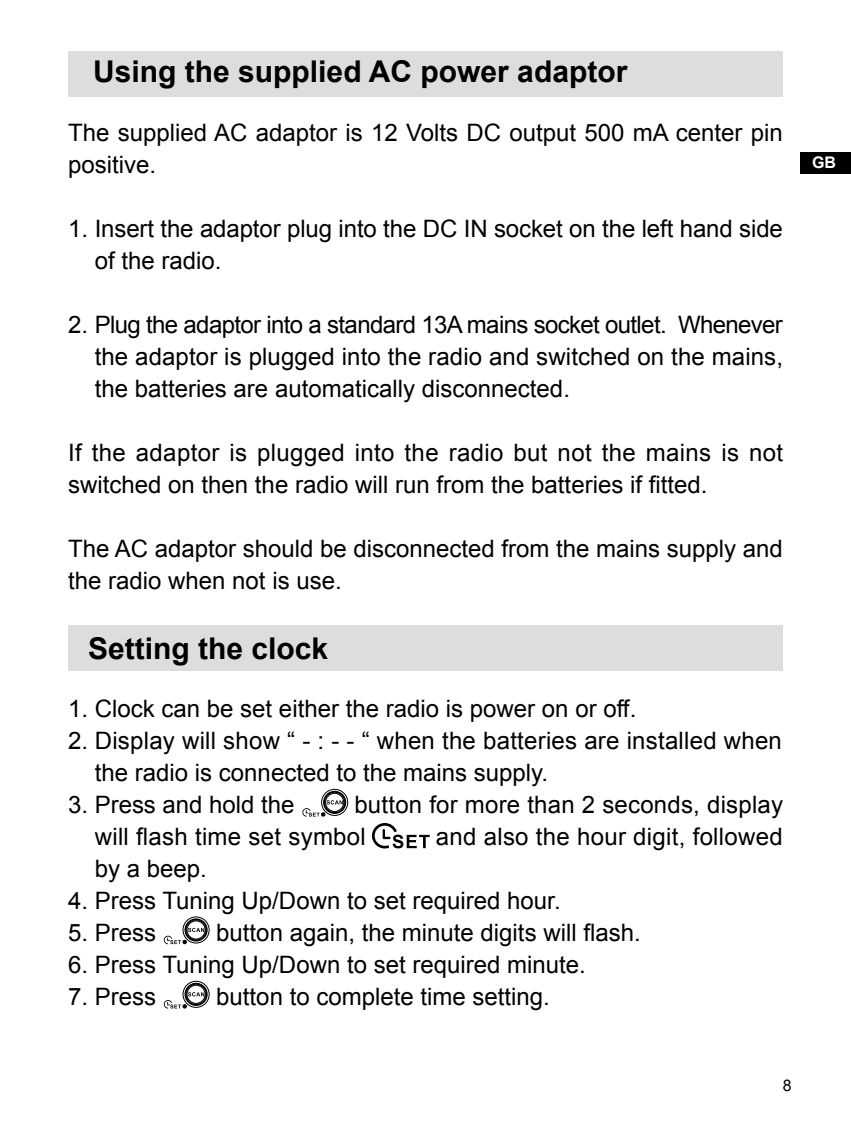
<style>
.page{position:relative;width:851px;height:1134px;background:#fff}
.page>*{position:absolute;margin:0;border:0;box-sizing:border-box;transform-origin:0 0}
.t1{font:700 30px "Arial";color:#000}
.t2{font:24px/32px "Arial";color:#000}
.t3{font:700 16px "Arial";color:#fff}
</style>
<div class="page">
<div style="left:800px;top:152px;width:50px;height:21px;background:#000"></div>
<div style="left:68px;top:51px;width:714px;height:45px;background:#dcddde"></div>
<div style="left:68px;top:625px;width:714px;height:45px;background:#dcddde"></div>
<svg style="left:302px;top:789px;width:46px;height:28px"></svg>
<svg style="left:164px;top:916px;width:45px;height:28px"></svg>
<svg style="left:164px;top:981px;width:45px;height:27px"></svg>
<svg style="left:372px;top:823px;width:57px;height:25px"></svg>
<p class="t1" style="left:93px;top:52px;width:535px">Using the supplied AC power adaptor</p>
<p class="t2" style="left:68px;top:117px;width:716px">The supplied AC adaptor is 1 2 Volts DC output 500 mA center pin positive.</p>
<p class="t2" style="left:95px;top:213px;width:689px;text-indent:-27px">1 . Insert the adaptor plug into the DC IN socket on the left hand side of the radio.</p>
<p class="t2" style="left:95px;top:309px;width:689px;text-align:justify;text-indent:-27px">2. Plug the adaptor into a standard 1 3A mains socket outlet. Whenever the adaptor is plugged into the radio and switched on the mains, the batteries are automatically disconnected.</p>
<p class="t2" style="left:68px;top:437px;width:716px">If the adaptor is plugged into the radio but not the mains is not switched on then the radio will run from the batteries if fitted.</p>
<p class="t2" style="left:68px;top:533px;width:716px">The AC adaptor should be disconnected from the mains supply and the radio when not is use.</p>
<p class="t1" style="left:88px;top:628px;width:242px">Setting the clock</p>
<p class="t2" style="left:68px;top:693px;width:569px">1 . Clock can be set either the radio is power on or off.</p>
<p class="t2" style="left:95px;top:725px;width:688px;text-indent:-27px">2. Display will show “ - : - - “ when the batteries are installed when the radio is connected to the mains supply.</p>
<p class="t2" style="left:68px;top:789px;width:228px">3. Press and hold the</p>
<p class="t2" style="left:95px;top:789px;width:689px;text-indent:259px">button for more than 2 seconds, display will flash time set symbol</p>
<p class="t2" style="left:436px;top:821px;width:348px">and also the hour digit, followed</p>
<p class="t2" style="left:95px;top:853px;width:114px">by a beep.</p>
<p class="t2" style="left:68px;top:885px;width:494px">4. Press Tuning Up/Down to set required hour.</p>
<p class="t2" style="left:68px;top:917px;width:90px">5. Press</p>
<p class="t2" style="left:216px;top:917px;width:426px">button again, the minute digits will flash.</p>
<p class="t2" style="left:68px;top:949px;width:519px">6. Press Tuning Up/Down to set required minute.</p>
<p class="t2" style="left:68px;top:981px;width:90px">7. Press</p>
<p class="t2" style="left:216px;top:981px;width:335px">button to complete time setting.</p>
<p class="t3" style="left:811px;top:152px;width:25px">GB</p>
</div>
